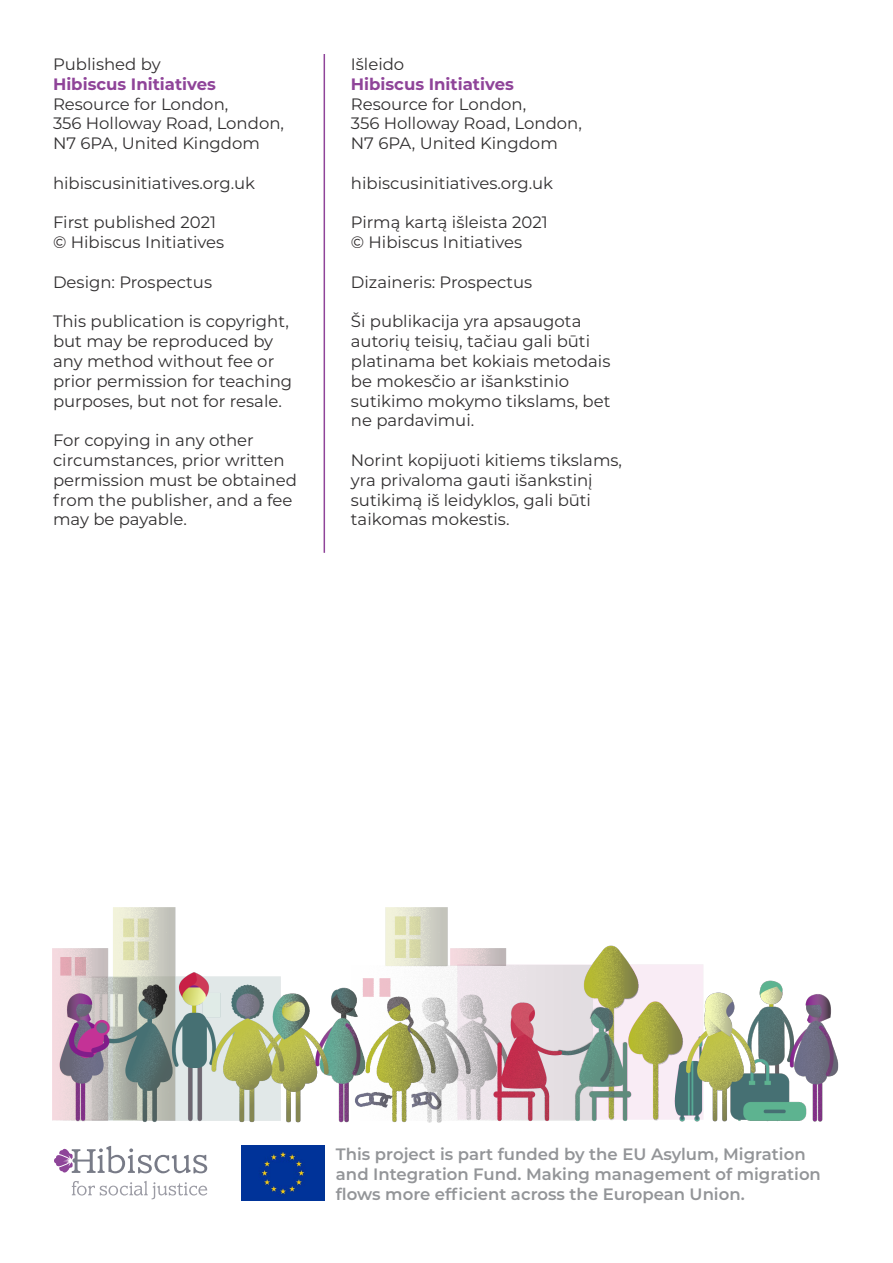
<style>
.page{position:relative;width:893px;height:1263px;background:#fff}
.page>*{position:absolute;margin:0;border:0;box-sizing:border-box;transform-origin:0 0}
.t1{font:16.5px/19.8px "Montserrat";color:#312f30}
.t2{font:600 16.5px/19.8px "Montserrat";color:#939598}
.t3{font:700 16.5px "Montserrat";color:#8f4499}
.s1{color:#231f20}
</style>
<div class="page">
<hr style="left:324px;top:54px;width:1px;height:499px;background:#8f4499">
<img style="left:52px;top:907px;width:787px;height:266px">
<img style="left:241px;top:1145px;width:83px;height:55px">
<svg style="left:72px;top:1181px;width:135px;height:18px"></svg>
<svg style="left:54px;top:1146px;width:153px;height:27px"></svg>
<p class="t1" style="left:53px;top:54px;width:109px">Published by</p>
<p class="t3" style="left:53px;top:72px;width:164px">Hibiscus Initiatives</p>
<p class="t1" style="left:53px;top:93px;width:232px">Resource for London,<br>356 Holloway Road, London,<br>N7 6PA, United Kingdom</p>
<p class="t1" style="left:53px;top:172px;width:204px">hibiscusinitiatives.org.uk</p>
<p class="t1" style="left:53px;top:212px;width:173px">First published 2021 <span class="s1">©</span> Hibiscus Initiatives</p>
<p class="t1" style="left:53px;top:271px;width:161px">Design: Prospectus</p>
<p class="t1" style="left:53px;top:311px;width:241px">This publication is copyright, but may be reproduced by any method without fee or prior permission for teaching purposes, but not for resale.</p>
<p class="t1" style="left:53px;top:430px;width:245px">For copying in any other circumstances, prior written permission must be obtained from the publisher, and a fee may be payable.</p>
<p class="t1" style="left:351px;top:54px;width:55px">Išleido</p>
<p class="t3" style="left:351px;top:72px;width:164px">Hibiscus Initiatives</p>
<p class="t1" style="left:351px;top:93px;width:232px">Resource for London,<br>356 Holloway Road, London,<br>N7 6PA, United Kingdom</p>
<p class="t1" style="left:351px;top:172px;width:204px">hibiscusinitiatives.org.uk</p>
<p class="t1" style="left:351px;top:212px;width:198px">Pirmą kartą išleista 2021 <span class="s1">©</span> Hibiscus Initiatives</p>
<p class="t1" style="left:351px;top:271px;width:183px">Dizaineris: Prospectus</p>
<p class="t1" style="left:351px;top:311px;width:261px">Ši publikacija yra apsaugota autorių teisių, tačiau gali būti platinama bet kokiais metodais be mokesčio ar išankstinio sutikimo mokymo tikslams, bet ne pardavimui.</p>
<p class="t1" style="left:351px;top:450px;width:273px">Norint kopijuoti kitiems tikslams, yra privaloma gauti išankstinį sutikimą iš leidyklos, gali būti taikomas mokestis.</p>
<p class="t2" style="left:336px;top:1143px;width:486px">This project is part funded by the EU Asylum, Migration and Integration Fund. Making management of migration flows more efficient across the European Union.</p>
</div>
